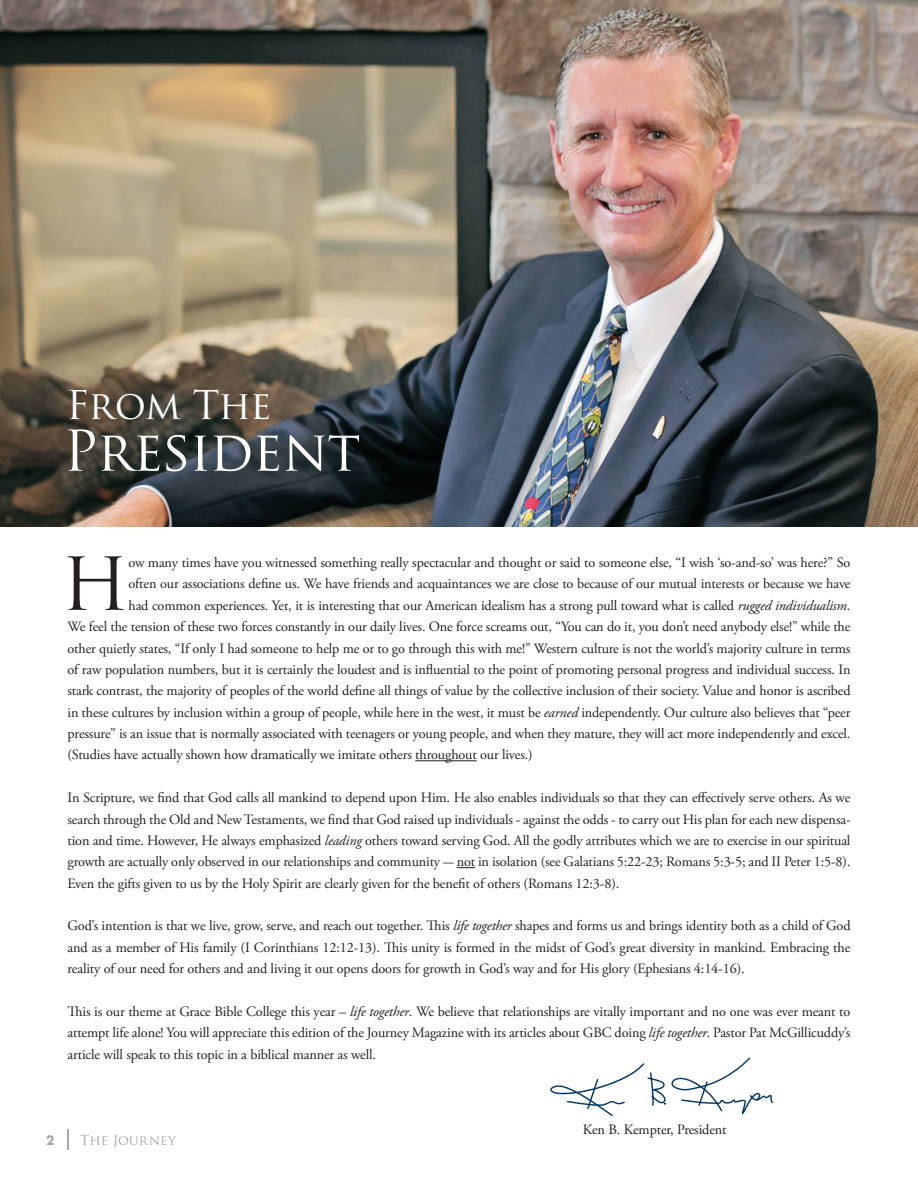
<style>
.page{position:relative;width:918px;height:1188px;background:#fff}
.page>*{position:absolute;margin:0;border:0;box-sizing:border-box;transform-origin:0 0}
.t1{font:70.95px "Trajan Pro";color:#231f20}
.t2{font:54.75px "Trajan Pro";letter-spacing:-.015em;color:#fff}
.t3{font:38.7px "Trajan Pro";letter-spacing:-.02em;color:#fff}
.t4{font:14.25px/21.3px "Adobe Garamond Pro";letter-spacing:-.01em;color:#231f20;text-align:justify}
.t5{font:13.5px "Trajan Pro";letter-spacing:.005em;color:#a8a9ad}
.t6{font:700 13.5px "Futura BT";color:#a8a9ad}
.s1{font-style:italic}
</style>
<div class="page">
<img style="left:0;top:0;width:918px;height:526px">
<hr style="left:415px;top:760px;width:62px;height:1px;background:#231f20">
<svg style="left:457px;top:867px;width:18px;height:1px"></svg>
<svg style="left:550px;top:1057px;width:223px;height:59px"></svg>
<hr style="left:67px;top:1129px;width:2px;height:21px;background:#a8a9ad">
<h3 class="t3" style="left:66px;top:380px;width:207px">From The</h3>
<h2 class="t2" style="left:63px;top:416px;width:299px">President</h2>
<h1 class="t1" style="left:61px;top:539px;width:70px">H</h1>
<p class="t4" style="left:129px;top:552px;width:723px">ow many times have you witnessed something really spectacular and thought or said to someone else, “I wish ‘so-and-so’ was here?” So</p>
<p class="t4" style="left:129px;top:574px;width:724px">often our associations define us. We have friends and acquaintances we are close to because of our mutual interests or because we have</p>
<p class="t4" style="left:129px;top:595px;width:723px">had common experiences. Yet, it is interesting that our American idealism has a strong pull toward what is called <span class="s1">rugged individualism</span>.</p>
<p class="t4" style="left:67px;top:616px;width:784px">We feel the tension of these two forces constantly in our daily lives. One force screams out, “You can do it, you don’t need anybody else!” while the</p>
<p class="t4" style="left:67px;top:638px;width:785px">other quietly states, “If only I had someone to help me or to go through this with me!” Western culture is not the world’s majority culture in terms</p>
<p class="t4" style="left:67px;top:659px;width:785px">of raw population numbers, but it is certainly the loudest and is influential to the point of promoting personal progress and individual success. In</p>
<p class="t4" style="left:67px;top:681px;width:785px">stark contrast, the majority of peoples of the world define all things of value by the collective inclusion of their society. Value and honor is ascribed</p>
<p class="t4" style="left:67px;top:702px;width:785px">in these cultures by inclusion within a group of people, while here in the west, it must be <span class="s1">earned</span> independently. Our culture also believes that “peer</p>
<p class="t4" style="left:67px;top:723px;width:785px">pressure” is an issue that is normally associated with teenagers or young people, and when they mature, they will act more independently and excel.</p>
<p class="t4" style="left:67px;top:745px;width:467px">(Studies have actually shown how dramatically we imitate others throughout our lives.)</p>
<p class="t4" style="left:67px;top:787px;width:785px">In Scripture, we find that God calls all mankind to depend upon Him. He also enables individuals so that they can effectively serve others. As we search through the Old and New Testaments, we find that God raised up individuals - against the odds - to carry out His plan for each new dispensa&shy;tion and time. However, He always emphasized <span class="s1">leading</span> others toward serving God. All the godly attributes which we are to exercise in our spiritual growth are actually only observed in our relationships and community - not in isolation (see Galatians 5:22-23; Romans 5:3-5; and II Peter 1:5-8).<br>Even the gifts given to us by the Holy Spirit are clearly given for the benefit of others (Romans 12:3-8).</p>
<p class="t4" style="left:67px;top:916px;width:785px">God’s intention is that we live, grow, serve, and reach out together. This <span class="s1">life together</span> shapes and forms us and brings identity both as a child of God and as a member of His family (I Corinthians 12:12-13). This unity is formed in the midst of God’s great diversity in mankind. Embracing the reality of our need for others and and living it out opens doors for growth in God’s way and for His glory (Ephesians 4:14-16).</p>
<p class="t4" style="left:67px;top:1001px;width:785px">This is our theme at Grace Bible College this year – <span class="s1">life together</span>. We believe that relationships are vitally important and no one was ever meant to attempt life alone! You will appreciate this edition of the Journey Magazine with its articles about GBC doing <span class="s1">life together</span>. Pastor Pat McGillicuddy’s article will speak to this topic in a biblical manner as well.</p>
<p class="t6" style="left:46px;top:1132px;width:10px">2</p>
<p class="t5" style="left:80px;top:1131px;width:97px">The Journey</p>
<p class="t4" style="left:583px;top:1119px;width:145px">Ken B. Kempter, President</p>
</div>
